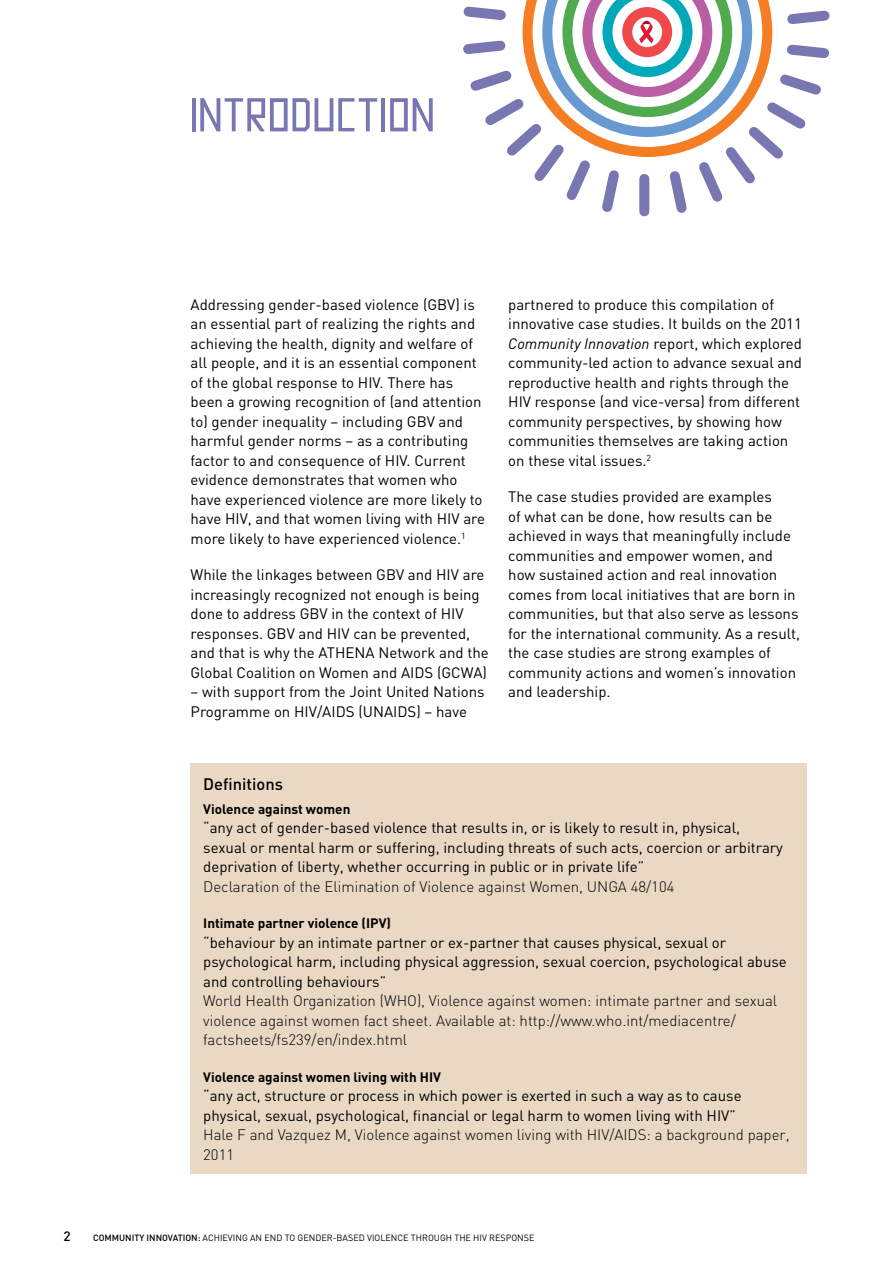
<style>
.page{position:relative;width:893px;height:1263px;background:#fff}
.page>*{position:absolute;margin:0;border:0;box-sizing:border-box;transform-origin:0 0}
.t1{font:54px "Pastelaria";color:#7877b2}
.t2{font:500 16.5px "DIN";color:#000}
.t3{font:15px/19.5px "DIN";color:#000}
.t4{font:300 15px/19.5px "DIN";color:#000}
.t5{font:700 13.5px "DIN";color:#000}
.t6{font:500 13.5px "DIN";color:#000}
.t7{font:9px "DIN";color:#000}
.s1{font-style:italic}
.s2{font-weight:500}
</style>
<div class="page">
<svg style="left:463px;top:0;width:367px;height:217px"></svg>
<div style="left:190px;top:764px;width:617px;height:410px;background:#e9d8c4"></div>
<h1 class="t1" style="left:189px;top:86px;width:247px">INTRODUCTION</h1>
<p class="t3" style="left:191px;top:294px;width:247px">Addressing gender-based violence (GBV</p>
<p class="t3" style="left:191px;top:294px;width:293px;text-indent:265px">) is an essential part of realizing the rights and achieving the health, dignity and welfare of all people, and it is an essential component of the global response to HIV. There has been a growing recognition of (and attention to) gender inequality – including GBV</p>
<p class="t3" style="left:191px;top:411px;width:296px;text-indent:248px">and harmful gender norms – as a contributing factor to and consequence of HIV. Current evidence demonstrates that women who have experienced violence are more likely to have HIV, and that women living with HIV are more likely to have experienced violence.<sup>1</sup></p>
<p class="t3" style="left:191px;top:565px;width:196px">While the linkages between GBV</p>
<p class="t3" style="left:191px;top:565px;width:295px;text-indent:217px">and HIV are increasingly recognized not enough is being done to address GBV</p>
<p class="t3" style="left:331px;top:604px;width:127px">in the context of HIV</p>
<p class="t3" style="left:191px;top:623px;width:87px">responses. GBV</p>
<p class="t3" style="left:191px;top:623px;width:281px;text-indent:108px">and HIV can be prevented, and that is why the ATHENA</p>
<p class="t3" style="left:191px;top:643px;width:300px;text-indent:188px">Network and the<br>Global Coalition on Women and AIDS</p>
<p class="t3" style="left:437px;top:662px;width:51px">(GCWA)</p>
<p class="t3" style="left:191px;top:682px;width:296px">– with support from the Joint U nited Nations<br>Programme on HIV/AIDS</p>
<p class="t3" style="left:358px;top:701px;width:15px">(UNAIDS</p>
<p class="t3" style="left:416px;top:701px;width:52px">) – have</p>
<p class="t3" style="left:508px;top:294px;width:295px">partnered to produce this compilation of innovative case studies. It builds on the 2011<br><span class="s1">Community Innovation</span> report, which explored community-led action to advance sexual and reproductive health and rights through the HIV response (and vice-versa) from different community perspectives, by showing how communities themselves are taking action on these vital issues.<sup>2</sup></p>
<p class="t3" style="left:508px;top:487px;width:293px">The case studies provided are examples<br>of what can be done, how results can be achieved in ways that meaningfully include communities and empower women, and how sustained action and real innovation comes from local initiatives that are born in communities, but that also serve as lessons for the international community. As a result, the case studies are strong examples of community actions and women’s innovation and leadership.</p>
<p class="t2" style="left:203px;top:773px;width:81px">DEFINITIONS</p>
<p class="t5" style="left:203px;top:800px;width:149px">Violence against women</p>
<p class="t3" style="left:203px;top:818px;width:581px">“any act of gender-based violence that results in, or is likely to result in, physical, sexual or mental harm or suffering, including threats of such acts, coercion or arbitrary deprivation of liberty, whether occurring in public or in private life”</p>
<p class="t4" style="left:203px;top:876px;width:473px">Declaration of the Elimination of Violence against Women, UNGA 48/104</p>
<p class="t5" style="left:203px;top:915px;width:189px">Intimate partner violence (IPV)</p>
<p class="t3" style="left:203px;top:932px;width:585px">“behaviour by an intimate partner or ex-partner that causes physical, sexual or psychological harm, including physical aggression, sexual coercion, psychological abuse and controlling behaviours”</p>
<p class="t4" style="left:203px;top:991px;width:575px">World Health Organization (WHO), Violence against women: intimate partner and sexual violence against women fact sheet. Available at: http://www.who.int/mediacentre/ factsheets/fs239/en/index.html</p>
<p class="t5" style="left:203px;top:1068px;width:239px">Violence against women living with HIV</p>
<p class="t3" style="left:203px;top:1086px;width:540px">“any act, structure or process in which power is exerted in such a way as to cause physical, sexual, psychological, financial or legal harm to women living with HIV”</p>
<p class="t4" style="left:203px;top:1125px;width:588px">Hale F and Vazquez M, Violence against women living with HIV/AIDS: a background paper,<br>2011</p>
<p class="t6" style="left:63px;top:1228px;width:9px">2</p>
<p class="t7" style="left:93px;top:1232px;width:386px"><span class="s2">COMMUNITY INNOVATION:</span> achieving an end to gender-based violence through the HIV</p>
<p class="t7" style="left:489px;top:1232px;width:47px">response</p>
</div>
